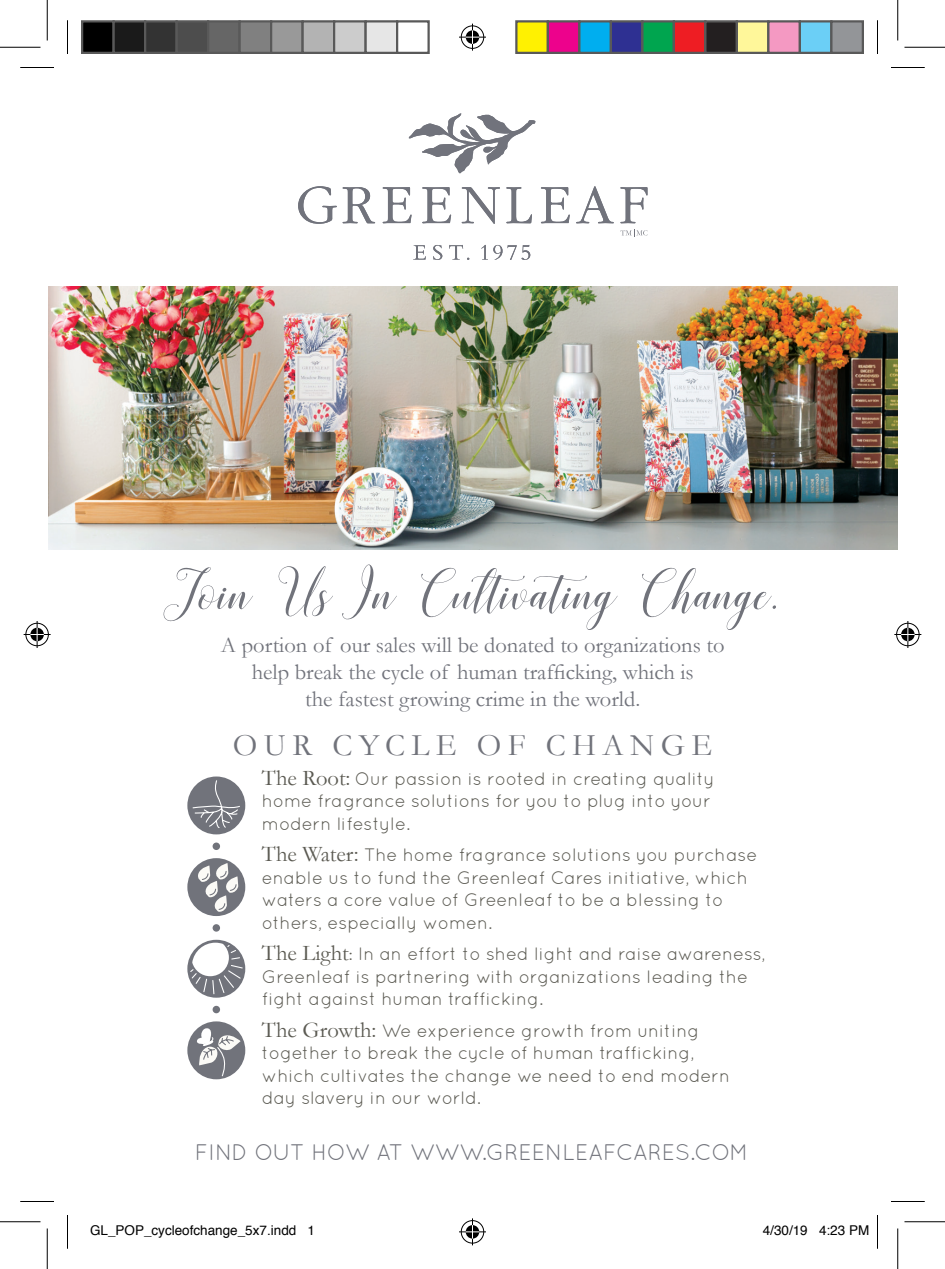
<style>
.page{position:relative;width:945px;height:1269px;background:#fff}
.page>*{position:absolute;margin:0;border:0;box-sizing:border-box;transform-origin:0 0}
.t1{font:72px "honiladslant";color:#71737b}
.t2{font:31.5px "Garamond";letter-spacing:.2em;color:#71737b}
.t3{font:22.5px/27px "Garamond";color:#71737b;text-align:center}
.t4{font:22.5px "Quicksand";color:#71737b}
.t5{font:18px/22.5px "Quicksand";color:#5b5a52}
.t6{font:13.5px "Helvetica";color:#000}
.s1{font-family:"Garamond";font-size:22.5px}
.s2{font-family:"Garamond"}
</style>
<div class="page">
<svg style="left:413px;top:245px;width:13px;height:15px"></svg>
<svg style="left:433px;top:245px;width:9px;height:15px"></svg>
<svg style="left:449px;top:245px;width:20px;height:15px"></svg>
<svg style="left:481px;top:245px;width:49px;height:15px"></svg>
<svg style="left:298px;top:186px;width:39px;height:38px"></svg>
<svg style="left:343px;top:187px;width:32px;height:36px"></svg>
<svg style="left:383px;top:187px;width:29px;height:36px"></svg>
<svg style="left:422px;top:187px;width:29px;height:36px"></svg>
<svg style="left:462px;top:187px;width:38px;height:37px"></svg>
<svg style="left:506px;top:187px;width:26px;height:36px"></svg>
<svg style="left:541px;top:187px;width:29px;height:36px"></svg>
<svg style="left:576px;top:186px;width:38px;height:38px"></svg>
<svg style="left:620px;top:187px;width:28px;height:36px"></svg>
<svg style="left:409px;top:113px;width:126px;height:60px"></svg>
<svg style="left:620px;top:229px;width:28px;height:8px"></svg>
<img style="left:48px;top:286px;width:850px;height:263px">
<div style="left:187px;top:858px;width:58px;height:58px;background:#71737b;border-radius:50%"></div>
<svg style="left:196px;top:863px;width:42px;height:49px"></svg>
<svg style="left:187px;top:940px;width:58px;height:58px"></svg>
<svg style="left:189px;top:943px;width:55px;height:52px"></svg>
<div style="left:187px;top:1021px;width:58px;height:58px;background:#71737b;border-radius:50%"></div>
<svg style="left:197px;top:1027px;width:44px;height:50px"></svg>
<div style="left:187px;top:777px;width:58px;height:57px;background:#71737b;border-radius:50%"></div>
<svg style="left:192px;top:780px;width:49px;height:49px"></svg>
<div style="left:213px;top:843px;width:7px;height:7px;background:#71737b;border-radius:50%"></div>
<div style="left:213px;top:924px;width:7px;height:8px;background:#71737b;border-radius:50%"></div>
<div style="left:213px;top:1006px;width:7px;height:7px;background:#71737b;border-radius:50%"></div>
<hr style="left:20px;top:67px;width:34px;height:1px;background:#000">
<hr style="left:891px;top:67px;width:34px;height:1px;background:#000">
<hr style="left:20px;top:1201px;width:34px;height:1px;background:#000">
<hr style="left:891px;top:1201px;width:34px;height:1px;background:#000">
<hr style="left:67px;top:20px;width:1px;height:34px;background:#000">
<hr style="left:67px;top:1215px;width:1px;height:34px;background:#000">
<hr style="left:877px;top:20px;width:1px;height:34px;background:#000">
<hr style="left:877px;top:1215px;width:1px;height:34px;background:#000">
<hr style="left:0;top:47px;width:40px;height:1px;background:#000">
<hr style="left:904px;top:47px;width:41px;height:1px;background:#000">
<hr style="left:0;top:1221px;width:40px;height:1px;background:#000">
<hr style="left:904px;top:1221px;width:41px;height:1px;background:#000">
<hr style="left:47px;top:0;width:1px;height:40px;background:#000">
<hr style="left:47px;top:1228px;width:1px;height:41px;background:#000">
<hr style="left:897px;top:0;width:1px;height:40px;background:#000">
<hr style="left:897px;top:1228px;width:1px;height:41px;background:#000">
<svg style="left:459px;top:24px;width:27px;height:27px"></svg>
<svg style="left:459px;top:1218px;width:27px;height:27px"></svg>
<svg style="left:24px;top:621px;width:27px;height:27px"></svg>
<svg style="left:894px;top:621px;width:27px;height:27px"></svg>
<div style="left:82px;top:21px;width:32px;height:32px;background:#000"></div>
<div style="left:81px;top:20px;width:34px;height:34px;border:2px solid #595959"></div>
<div style="left:114px;top:21px;width:31px;height:32px;background:#1a1a1a"></div>
<div style="left:112px;top:20px;width:34px;height:34px;border:2px solid #595959"></div>
<div style="left:145px;top:21px;width:32px;height:32px;background:#333"></div>
<div style="left:144px;top:20px;width:34px;height:34px;border:2px solid #595959"></div>
<div style="left:177px;top:21px;width:31px;height:32px;background:#4d4d4d"></div>
<div style="left:176px;top:20px;width:33px;height:34px;border:2px solid #595959"></div>
<div style="left:208px;top:21px;width:32px;height:32px;background:#666"></div>
<div style="left:207px;top:20px;width:34px;height:34px;border:2px solid #595959"></div>
<div style="left:240px;top:21px;width:31px;height:32px;background:#808080"></div>
<div style="left:238px;top:20px;width:34px;height:34px;border:2px solid #595959"></div>
<div style="left:271px;top:21px;width:32px;height:32px;background:#999"></div>
<div style="left:270px;top:20px;width:34px;height:34px;border:2px solid #595959"></div>
<div style="left:303px;top:21px;width:31px;height:32px;background:#b3b3b3"></div>
<div style="left:302px;top:20px;width:33px;height:34px;border:2px solid #595959"></div>
<div style="left:334px;top:21px;width:32px;height:32px;background:#ccc"></div>
<div style="left:333px;top:20px;width:34px;height:34px;border:2px solid #595959"></div>
<div style="left:366px;top:21px;width:31px;height:32px;background:#e6e6e6"></div>
<div style="left:364px;top:20px;width:34px;height:34px;border:2px solid #595959"></div>
<div style="left:396px;top:20px;width:34px;height:34px;border:2px solid #595959"></div>
<div style="left:516px;top:21px;width:32px;height:32px;background:#fff101"></div>
<div style="left:515px;top:20px;width:34px;height:34px;border:2px solid #595959"></div>
<div style="left:548px;top:21px;width:31px;height:32px;background:#ed028c"></div>
<div style="left:547px;top:20px;width:33px;height:34px;border:2px solid #595959"></div>
<div style="left:579px;top:21px;width:32px;height:32px;background:#00aeef"></div>
<div style="left:578px;top:20px;width:34px;height:34px;border:2px solid #595959"></div>
<div style="left:611px;top:21px;width:31px;height:32px;background:#2e3092"></div>
<div style="left:610px;top:20px;width:34px;height:34px;border:2px solid #595959"></div>
<div style="left:642px;top:21px;width:32px;height:32px;background:#00a54f"></div>
<div style="left:641px;top:20px;width:34px;height:34px;border:2px solid #595959"></div>
<div style="left:674px;top:21px;width:31px;height:32px;background:#ee1d23"></div>
<div style="left:673px;top:20px;width:33px;height:34px;border:2px solid #595959"></div>
<div style="left:705px;top:21px;width:32px;height:32px;background:#231f20"></div>
<div style="left:704px;top:20px;width:34px;height:34px;border:2px solid #595959"></div>
<div style="left:737px;top:21px;width:31px;height:32px;background:#fff79a"></div>
<div style="left:736px;top:20px;width:34px;height:34px;border:2px solid #595959"></div>
<div style="left:768px;top:21px;width:32px;height:32px;background:#f499c2"></div>
<div style="left:767px;top:20px;width:34px;height:34px;border:2px solid #595959"></div>
<div style="left:800px;top:21px;width:31px;height:32px;background:#6bcff6"></div>
<div style="left:799px;top:20px;width:33px;height:34px;border:2px solid #595959"></div>
<div style="left:831px;top:21px;width:32px;height:32px;background:#939598"></div>
<div style="left:830px;top:20px;width:34px;height:34px;border:2px solid #595959"></div>
<h1 class="t1" style="left:164px;top:546px;width:619px">Join Us In Cultivating Change.</h1>
<p class="t3" style="left:221px;top:632px;width:505px">A portion of our sales will be donated to organizations to help break the cycle of human trafficking, which is<br>the fastest growing crime in the world.</p>
<h2 class="t2" style="left:233px;top:726px;width:481px">OUR CYCLE OF CHANGE</h2>
<p class="t5" style="left:262px;top:767px;width:454px"><span class="s1">The Root:</span> Our passion is rooted in creating quality home fragrance solutions for you to plug into your modern lifestyle.</p>
<p class="t5" style="left:262px;top:844px;width:497px"><span class="s1">The Water:</span> The home fragrance solutions you purchase enable us to fund the Greenleaf Cares initiative, which waters a core value of Greenleaf to be a blessing to others, especially women.</p>
<p class="t5" style="left:262px;top:943px;width:505px"><span class="s1">The Light</span><span class="s2">:</span> In an effort to shed light and raise awareness,<br>Greenleaf is partnering with organizations leading the fight against human trafficking.</p>
<p class="t5" style="left:262px;top:1019px;width:470px"><span class="s1">The Growth:</span> We experience growth from uniting together to break the cycle of human trafficking, which cultivates the change we need to end modern day slavery in our world.</p>
<p class="t4" style="left:195px;top:1139px;width:555px">FIND OUT HOW AT WWW.GREENLEAFCARES.COM</p>
<p class="t6" style="left:90px;top:1220px;width:227px">GL_POP_cycleofchange_5x7.indd 1</p>
<p class="t6" style="left:763px;top:1220px;width:108px">4/30/19 4:23 PM</p>
</div>
